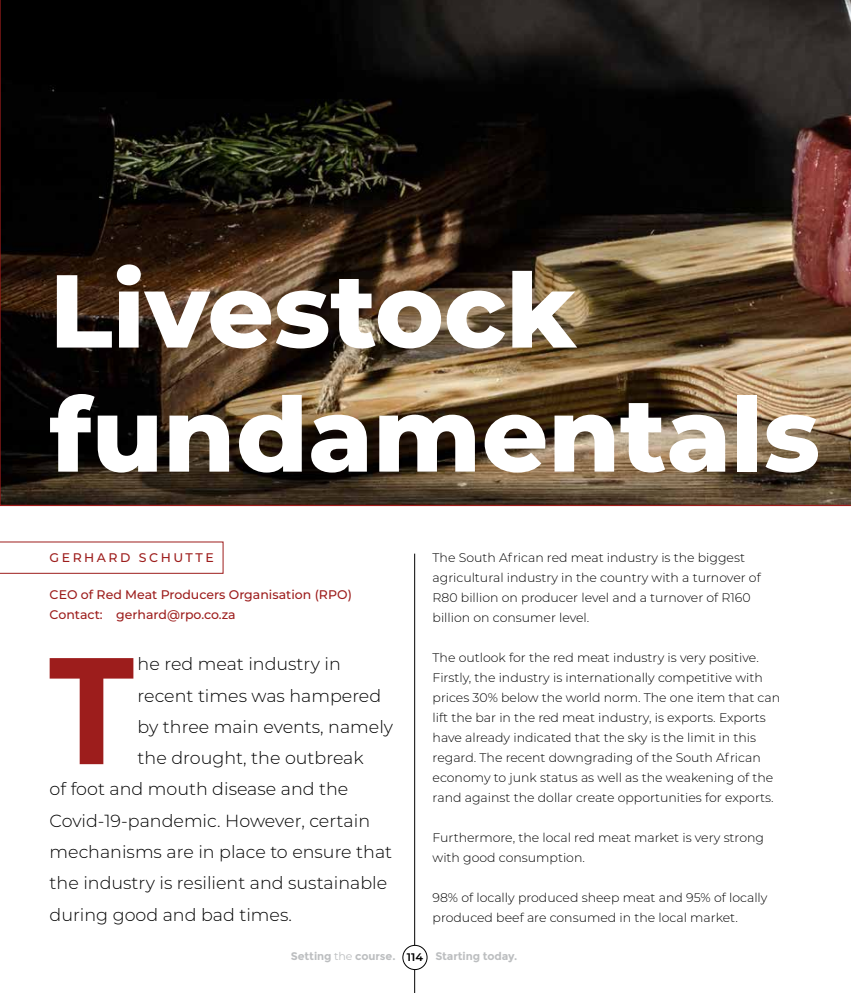
<style>
.page{position:relative;width:851px;height:993px;background:#fff}
.page>*{position:absolute;margin:0;border:0;box-sizing:border-box;transform-origin:0 0}
.t1{font:700 151.62px "Montserrat";color:#9d1d1c}
.t2{font:800 103.25px/124px "Montserrat";color:#fff}
.t3{font:300 17.5px "Montserrat";color:#000}
.t4{font:300 12.5px/20px "Montserrat";color:#000}
.t5{font:500 12.5px/20px "Montserrat";color:#9d1d1c}
.t6{font:500 12.5px "Montserrat";letter-spacing:.2em;color:#9d1d1c}
.t7{font:700 11px "Montserrat";letter-spacing:-.01em;color:#bcbec0}
.t8{font:600 11px "Montserrat";color:#000}
.s1{font-weight:400}
</style>
<div class="page">
<img style="left:0;top:0;width:850px;height:506px">
<hr style="left:414px;top:553px;width:1px;height:439px;background:#000">
<div style="left:403px;top:945px;width:24px;height:24px;background:#fff;border-radius:50%"></div>
<div style="left:402px;top:944px;width:25px;height:25px;border:1px solid #000;border-radius:50%"></div>
<svg style="left:0;top:541px;width:223px;height:32px"></svg>
<h2 class="t2" style="left:50px;top:243px;width:772px">Livestock fundamentals</h2>
<p class="t6" style="left:50px;top:548px;width:166px">GERHARD SCHUTTE</p>
<p class="t5" style="left:50px;top:584px;width:304px">CEO of Red Meat Producers Organisation (RPO)<br>Contact: gerhard@rpo.co.za</p>
<h1 class="t1" style="left:45px;top:620px;width:94px">T</h1>
<h3 class="t3" style="left:138px;top:652px;width:205px">he red meat industry in</h3>
<h3 class="t3" style="left:138px;top:683px;width:245px">recent times was hampered</h3>
<h3 class="t3" style="left:138px;top:714px;width:257px">by three main events, namely</h3>
<h3 class="t3" style="left:138px;top:745px;width:227px">the drought, the outbreak</h3>
<h3 class="t3" style="left:50px;top:777px;width:300px">of foot and mouth disease and the</h3>
<h3 class="t3" style="left:50px;top:808px;width:322px">Covid-19-pandemic. However, certain</h3>
<h3 class="t3" style="left:50px;top:839px;width:344px">mechanisms are in place to ensure that</h3>
<h3 class="t3" style="left:50px;top:870px;width:339px">the industry is resilient and sustainable</h3>
<h3 class="t3" style="left:50px;top:902px;width:244px">during good and bad times.</h3>
<p class="t4" style="left:432px;top:546px;width:329px">The South African red meat industry is the biggest agricultural industry in the country with a turnover of R80 billion on producer level and a turnover of R160 billion on consumer level.</p>
<p class="t4" style="left:432px;top:646px;width:349px">The outlook for the red meat industry is very positive.<br>Firstly, the industry is internationally competitive with prices 30% below the world norm. The one item that can lift the bar in the red meat industry, is exports. Exports have already indicated that the sky is the limit in this regard. The recent downgrading of the South African economy to junk status as well as the weakening of the rand against the dollar create opportunities for exports.</p>
<p class="t4" style="left:432px;top:826px;width:333px">Furthermore, the local red meat market is very strong with good consumption.</p>
<p class="t4" style="left:432px;top:886px;width:336px">98% of locally produced sheep meat and 95% of locally produced beef are consumed in the local market.</p>
<p class="t7" style="left:291px;top:949px;width:106px">Setting <span class="s1">the</span> course.</p>
<p class="t7" style="left:435px;top:949px;width:83px">Starting today.</p>
<p class="t8" style="left:407px;top:949px;width:18px">114</p>
</div>
